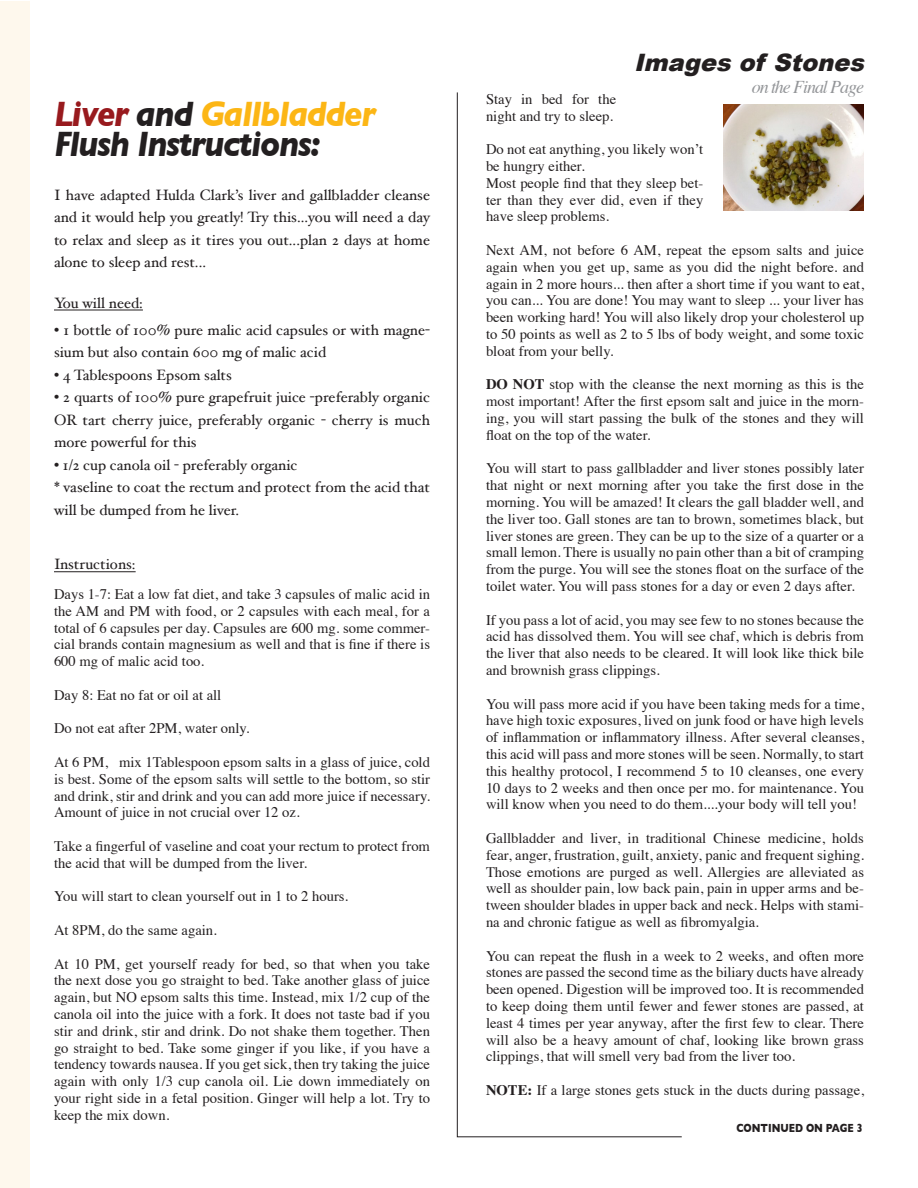
<style>
.page{position:relative;width:918px;height:1188px;background:#fff}
.page>*{position:absolute;margin:0;border:0;box-sizing:border-box;transform-origin:0 0}
.t1{font:italic 700 36px "Gill Sans";letter-spacing:-.04em;color:#fcb615;scale:.93 1}
.t2{font:italic 700 36px "Gill Sans";letter-spacing:-.04em;color:#231f20;scale:.93 1}
.t3{font:italic 900 24px "Arial";color:#231f20}
.t4{font:italic 18px "Times";letter-spacing:-.06em;color:#939598}
.t5{font:15px/22.5px "Hoefler Text";color:#231f20;text-align:justify}
.t6{font:14.7px/16.8px "Times";color:#231f20;text-align:justify}
.t7{font:700 12px "Gill Sans";color:#231f20;scale:.81 1}
.s1{color:#981a1e}
.s2{color:#231f20}
.s3{font-weight:700}
</style>
<div class="page">
<hr style="left:54px;top:310px;width:89px;height:1px;background:#231f20">
<hr style="left:54px;top:571px;width:82px;height:1px;background:#231f20">
<svg style="left:457px;top:92px;width:225px;height:1045px"></svg>
<div style="left:0;top:1px;width:30px;height:1186px;background:#fef8ed"></div>
<img style="left:724px;top:105px;width:140px;height:105px">
<p class="t1" style="left:54px;top:93px;width:348px"><span class="s1">Liver</span> <span class="s2">and</span> Gallbladder</p>
<p class="t2" style="left:54px;top:122px;width:288px">Flush Instructions:</p>
<p class="t5" style="left:54px;top:183px;width:378px">I have adapted Hulda Clark’s liver and gallbladder cleanse and it would help you greatly! Try this...you will need a day to relax and sleep as it tires you out...plan 2 days at home alone to sleep and rest...</p>
<p class="t5" style="left:54px;top:291px;width:90px">You will need:</p>
<p class="t5" style="left:54px;top:318px;width:378px">• 1 bottle of 100% pure malic acid capsules or with magne&shy;sium but also contain 600 mg of malic acid</p>
<p class="t5" style="left:54px;top:363px;width:179px">• 4 Tablespoons Epsom salts</p>
<p class="t5" style="left:54px;top:386px;width:378px">• 2 quarts of 100% pure grapefruit juice -preferably organic OR tart cherry juice, preferably organic - cherry is much more powerful for this</p>
<p class="t5" style="left:54px;top:453px;width:245px">• 1/2 cup canola oil - preferably organic</p>
<p class="t5" style="left:54px;top:476px;width:378px">* vaseline to coat the rectum and protect from the acid that will be dumped from he liver.</p>
<p class="t5" style="left:54px;top:553px;width:83px">Instructions:</p>
<p class="t6" style="left:54px;top:584px;width:378px">Days 1-7: Eat a low fat diet, and take 3 capsules of malic acid in the AM and PM with food, or 2 capsules with each meal, for a total of 6 capsules per day. Capsules are 600 mg. some commer&shy;cial brands contain magnesium as well and that is fine if there is 600 mg of malic acid too.</p>
<p class="t6" style="left:54px;top:685px;width:169px">Day 8: Eat no fat or oil at all</p>
<p class="t6" style="left:54px;top:719px;width:197px">Do not eat after 2PM, water only.</p>
<p class="t6" style="left:54px;top:752px;width:378px">At 6 PM, mix 1Tablespoon epsom salts in a glass of juice, cold is best. Some of the epsom salts will settle to the bottom, so stir and drink, stir and drink and you can add more juice if necessary.<br>Amount of juice in not crucial over 12 oz.</p>
<p class="t6" style="left:54px;top:836px;width:378px">Take a fingerful of vaseline and coat your rectum to protect from the acid that will be dumped from the liver.</p>
<p class="t6" style="left:54px;top:887px;width:296px">You will start to clean yourself out in 1 to 2 hours.</p>
<p class="t6" style="left:54px;top:920px;width:164px">At 8PM, do the same again.</p>
<p class="t6" style="left:54px;top:954px;width:378px">At 10 PM, get yourself ready for bed, so that when you take the next dose you go straight to bed. Take another glass of juice again, but NO epsom salts this time. Instead, mix 1/2 cup of the canola oil into the juice with a fork. It does not taste bad if you stir and drink, stir and drink. Do not shake them together. Then go straight to bed. Take some ginger if you like, if you have a tendency towards nausea. If you get sick, then try taking the juice again with only 1/3 cup canola oil. Lie down immediately on your right side in a fetal position. Ginger will help a lot. Try to keep the mix down.</p>
<p class="t3" style="left:634px;top:45px;width:239px">Images of Stones</p>
<p class="t4" style="left:752px;top:71px;width:114px">on the Final Page</p>
<p class="t6" style="left:486px;top:89px;width:132px">Stay in bed for the night and try to sleep.</p>
<p class="t6" style="left:486px;top:140px;width:219px">Do not eat anything, you likely won’t be hungry either.</p>
<p class="t6" style="left:486px;top:173px;width:219px">Most people find that they sleep bet&shy;ter than they ever did, even if they have sleep problems.</p>
<p class="t6" style="left:486px;top:240px;width:380px">Next AM, not before 6 AM, repeat the epsom salts and juice again when you get up, same as you did the night before. and again in 2 more hours... then after a short time if you want to eat, you can... You are done! You may want to sleep ... your liver has been working hard! You will also likely drop your cholesterol up to 50 points as well as 2 to 5 lbs of body weight, and some toxic bloat from your belly.</p>
<p class="t6" style="left:486px;top:375px;width:380px"><span class="s3">DO NOT</span> stop with the cleanse the next morning as this is the most important! After the first epsom salt and juice in the morn&shy;ing, you will start passing the bulk of the stones and they will float on the top of the water.</p>
<p class="t6" style="left:486px;top:459px;width:380px">You will start to pass gallbladder and liver stones possibly later that night or next morning after you take the first dose in the morning. You will be amazed! It clears the gall bladder well, and the liver too. Gall stones are tan to brown, sometimes black, but liver stones are green. They can be up to the size of a quarter or a small lemon. There is usually no pain other than a bit of cramping from the purge. You will see the stones float on the surface of the toilet water. You will pass stones for a day or even 2 days after.</p>
<p class="t6" style="left:486px;top:610px;width:380px">If you pass a lot of acid, you may see few to no stones because the acid has dissolved them. You will see chaf, which is debris from the liver that also needs to be cleared. It will look like thick bile and brownish grass clippings.</p>
<p class="t6" style="left:486px;top:694px;width:380px">You will pass more acid if you have been taking meds for a time, have high toxic exposures, lived on junk food or have high levels of inflammation or inflammatory illness. After several cleanses, this acid will pass and more stones will be seen. Normally, to start this healthy protocol, I recommend 5 to 10 cleanses, one every 10 days to 2 weeks and then once per mo. for maintenance. You will know when you need to do them....your body will tell you!</p>
<p class="t6" style="left:486px;top:828px;width:380px">Gallbladder and liver, in traditional Chinese medicine, holds fear, anger, frustration, guilt, anxiety, panic and frequent sighing.<br>Those emotions are purged as well. Allergies are alleviated as well as shoulder pain, low back pain, pain in upper arms and be&shy;tween shoulder blades in upper back and neck. Helps with stami&shy;na and chronic fatigue as well as fibromyalgia.</p>
<p class="t6" style="left:486px;top:946px;width:380px">You can repeat the flush in a week to 2 weeks, and often more stones are passed the second time as the biliary ducts have already been opened. Digestion will be improved too. It is recommended to keep doing them until fewer and fewer stones are passed, at least 4 times per year anyway, after the first few to clear. There will also be a heavy amount of chaf, looking like brown grass clippings, that will smell very bad from the liver too.</p>
<p class="t6" style="left:486px;top:1080px;width:380px"><span class="s3">NOTE:</span> If a large stones gets stuck in the ducts during passage,</p>
<p class="t7" style="left:737px;top:1121px;width:157px">CONTINUED ON PAGE 3</p>
</div>
